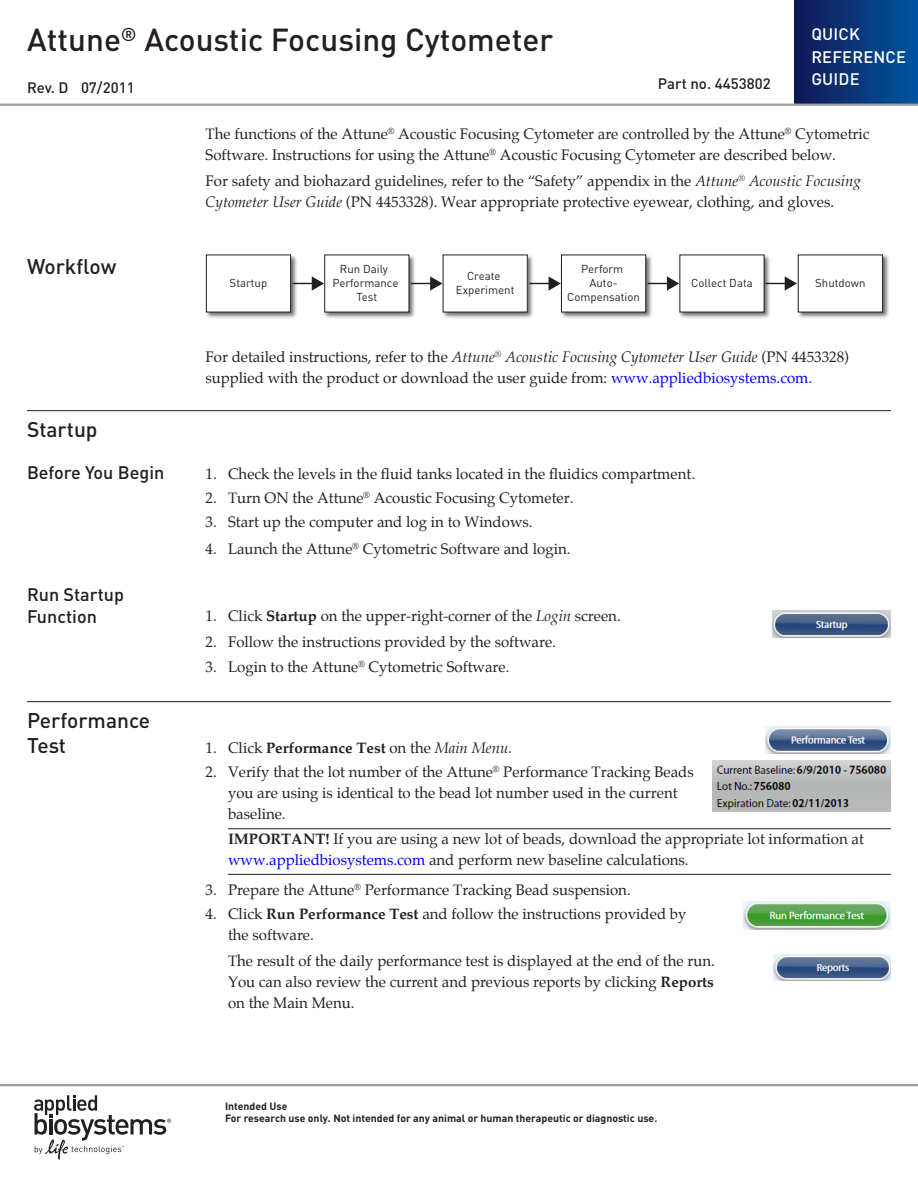
<style>
.page{position:relative;width:918px;height:1188px;background:#fff}
.page>*{position:absolute;margin:0;border:0;box-sizing:border-box;transform-origin:0 0}
.Headline{font:500 31.5px "DIN Pro";color:#231f20}
.A-HEAD_with_paragrap{font:500 21px/25.2px "DIN Pro";color:#231f20}
.A-HEAD{font:500 21px "DIN Pro";color:#231f20}
.B-head{font:500 18px/21.6px "DIN Pro";color:#231f20}
.B-head_after_A-HEAD{font:500 18px "DIN Pro";color:#231f20}
.QRC{font:500 16.5px/22.5px "DIN Pro";letter-spacing:.01em;color:#fff}
.Body_text{font:15px/21px "Palatino";color:#231f20}
.Numbered_bullet{font:15px/21px "Palatino";color:#231f20}
.First_numbered_bulle{font:15px "Palatino";color:#231f20}
.First_numbered_bulle-2{font:700 15px "Palatino";color:#231f20}
.Part_no{font:500 15px "DIN Pro";color:#231f20}
.Version{font:500 15px "DIN Pro";color:#231f20}
.t1{font:11.4px/13.6px "DIN Pro";color:#231f20;text-align:center}
.t2{font:700 10.5px "DIN Pro";color:#231f20}
.s1{font-style:italic}
.s2{color:#0001fd}
.s3{font-weight:700}
.s4{font-weight:400}
.s5{font-weight:400;font-style:italic}
</style>
<div class="page">
<div style="left:794px;top:0;width:124px;height:104px;background:linear-gradient(to right,#111854,#00559e)"></div>
<hr style="left:0;top:1084px;width:918px;height:2px;background:#9b9da0">
<hr style="left:0;top:104px;width:918px;height:2px;background:#9b9da0">
<svg style="left:34px;top:1095px;width:137px;height:65px"></svg>
<hr style="left:27px;top:410px;width:864px;height:1px;background:#231f20">
<hr style="left:27px;top:701px;width:864px;height:1px;background:#231f20">
<img style="left:205px;top:254px;width:92px;height:64px">
<div style="left:206px;top:255px;width:85px;height:57px;background:#fff"></div>
<div style="left:206px;top:255px;width:85px;height:57px;border:1px solid #231f20"></div>
<img style="left:324px;top:254px;width:91px;height:64px">
<div style="left:325px;top:255px;width:84px;height:57px;background:#fff"></div>
<img style="left:679px;top:254px;width:91px;height:64px">
<div style="left:680px;top:255px;width:84px;height:57px;background:#fff"></div>
<img style="left:442px;top:254px;width:91px;height:64px">
<div style="left:443px;top:255px;width:84px;height:57px;background:#fff"></div>
<img style="left:560px;top:254px;width:92px;height:64px">
<div style="left:561px;top:255px;width:85px;height:57px;background:#fff"></div>
<div style="left:561px;top:255px;width:85px;height:57px;border:1px solid #231f20"></div>
<img style="left:797px;top:254px;width:92px;height:64px">
<div style="left:798px;top:255px;width:84px;height:57px;background:#fff"></div>
<div style="left:798px;top:255px;width:85px;height:57px;border:1px solid #231f20"></div>
<svg style="left:292px;top:276px;width:32px;height:15px"></svg>
<svg style="left:411px;top:276px;width:31px;height:15px"></svg>
<svg style="left:529px;top:276px;width:32px;height:15px"></svg>
<svg style="left:765px;top:276px;width:32px;height:15px"></svg>
<svg style="left:648px;top:276px;width:31px;height:15px"></svg>
<img style="left:773px;top:610px;width:118px;height:28px">
<img style="left:765px;top:726px;width:126px;height:28px">
<img style="left:713px;top:760px;width:178px;height:51px">
<img style="left:744px;top:902px;width:147px;height:28px">
<img style="left:773px;top:954px;width:118px;height:27px">
<hr style="left:228px;top:828px;width:663px;height:1px;background:#231f20">
<hr style="left:228px;top:874px;width:663px;height:1px;background:#231f20">
<p class="Headline" style="left:27px;top:18px;width:528px">Attune<sup>®</sup> Acoustic Focusing Cytometer</p>
<p class="Version" style="left:27px;top:77px;width:109px">Rev. D 07/2011</p>
<p class="Part_no" style="left:658px;top:73px;width:114px">Part no. 4453802</p>
<p class="QRC" style="left:811px;top:22px;width:50px">QUICK</p>
<p class="QRC" style="left:811px;top:45px;width:96px">REFERENCE<br>GUIDE</p>
<p class="A-HEAD" style="left:27px;top:252px;width:91px">Workflow</p>
<p class="Body_text" style="left:206px;top:124px;width:666px">The functions of the Attune<sup>®</sup> Acoustic Focusing Cytometer are controlled by the Attune<sup>®</sup> Cytometric<br>Software. Instructions for using the Attune<sup>®</sup> Acoustic Focusing Cytometer are described below.</p>
<p class="Body_text" style="left:206px;top:171px;width:657px">For safety and biohazard guidelines, refer to the “Safety” appendix in the <span class="s1">Attune</span><sup>®</sup> <span class="s1">Acoustic Focusing<br>Cytometer User Guide</span> (PN 4453328). Wear appropriate protective eyewear, clothing, and gloves.</p>
<p class="t1" style="left:230px;top:276px;width:39px">Startup</p>
<p class="t1" style="left:332px;top:262px;width:68px">Run Daily<br>Performance<br>Test</p>
<p class="t1" style="left:456px;top:269px;width:60px">Create<br>Experiment</p>
<p class="t1" style="left:567px;top:262px;width:74px">Perform<br>Auto-<br>Compensation</p>
<p class="t1" style="left:691px;top:276px;width:63px">Collect Data</p>
<p class="t1" style="left:815px;top:276px;width:52px">Shutdown</p>
<p class="Body_text" style="left:206px;top:347px;width:645px">For detailed instructions, refer to the <span class="s1">Attune</span><sup>®</sup> <span class="s1">Acoustic Focusing Cytometer User Guide</span> (PN 4453328) supplied with the product or download the user guide from: <span class="s2">www.appliedbiosystems.com</span>.</p>
<p class="A-HEAD_with_paragrap" style="left:27px;top:415px;width:72px">Startup</p>
<p class="B-head_after_A-HEAD" style="left:27px;top:460px;width:139px">Before You Begin</p>
<p class="First_numbered_bulle" style="left:206px;top:465px;width:491px">1. Check the levels in the fluid tanks located in the fluidics compartment.</p>
<p class="Numbered_bullet" style="left:206px;top:488px;width:370px">2. Turn ON the Attune<sup>®</sup> Acoustic Focusing Cytometer.</p>
<p class="Numbered_bullet" style="left:206px;top:512px;width:329px">3. Start up the computer and log in to Windows.</p>
<p class="Numbered_bullet" style="left:206px;top:539px;width:367px">4. Launch the Attune<sup>®</sup> Cytometric Software and login.</p>
<p class="B-head" style="left:27px;top:583px;width:99px">Run Startup<br>Function</p>
<p class="First_numbered_bulle" style="left:206px;top:608px;width:417px">1. Click <span class="s3">Startup</span> on the upper-right-corner of the <span class="s1">Login</span> screen.</p>
<p class="Numbered_bullet" style="left:206px;top:632px;width:352px">2. Follow the instructions provided by the software.</p>
<p class="Numbered_bullet" style="left:206px;top:657px;width:306px">3. Login to the Attune<sup>®</sup> Cytometric Software.</p>
<p class="A-HEAD_with_paragrap" style="left:27px;top:706px;width:125px">Performance<br>Test</p>
<p class="First_numbered_bulle-2" style="left:206px;top:739px;width:308px"><span class="s4">1. Click</span> Performance Test <span class="s4">on the</span> <span class="s5">Main Menu.</span></p>
<p class="Numbered_bullet" style="left:228px;top:761px;width:467px;text-indent:-22px">2. Verify that the lot number of the Attune<sup>®</sup> Performance Tracking Beads you are using is identical to the bead lot number used in the current baseline.</p>
<p class="Body_text" style="left:228px;top:829px;width:637px"><span class="s3">IMPORTANT!</span> If you are using a new lot of beads, download the appropriate lot information at <span class="s2">www.appliedbiosystems.com</span> and perform new baseline calculations.</p>
<p class="Numbered_bullet" style="left:206px;top:880px;width:427px">3. Prepare the Attune<sup>®</sup> Performance Tracking Bead suspension.</p>
<p class="Numbered_bullet" style="left:228px;top:904px;width:460px;text-indent:-22px">4. Click <span class="s3">Run Performance Test</span> and follow the instructions provided by the software.</p>
<p class="Body_text" style="left:228px;top:950px;width:488px;text-align:justify">The result of the daily performance test is displayed at the end of the run.<br>You can also review the current and previous reports by clicking <span class="s3">Reports </span>on the Main Menu.</p>
<p class="t2" style="left:225px;top:1099px;width:64px">Intended Use</p>
<p class="t2" style="left:225px;top:1111px;width:434px">For research use only. Not intended for any animal or human therapeutic or diagnostic use.</p>
</div>
